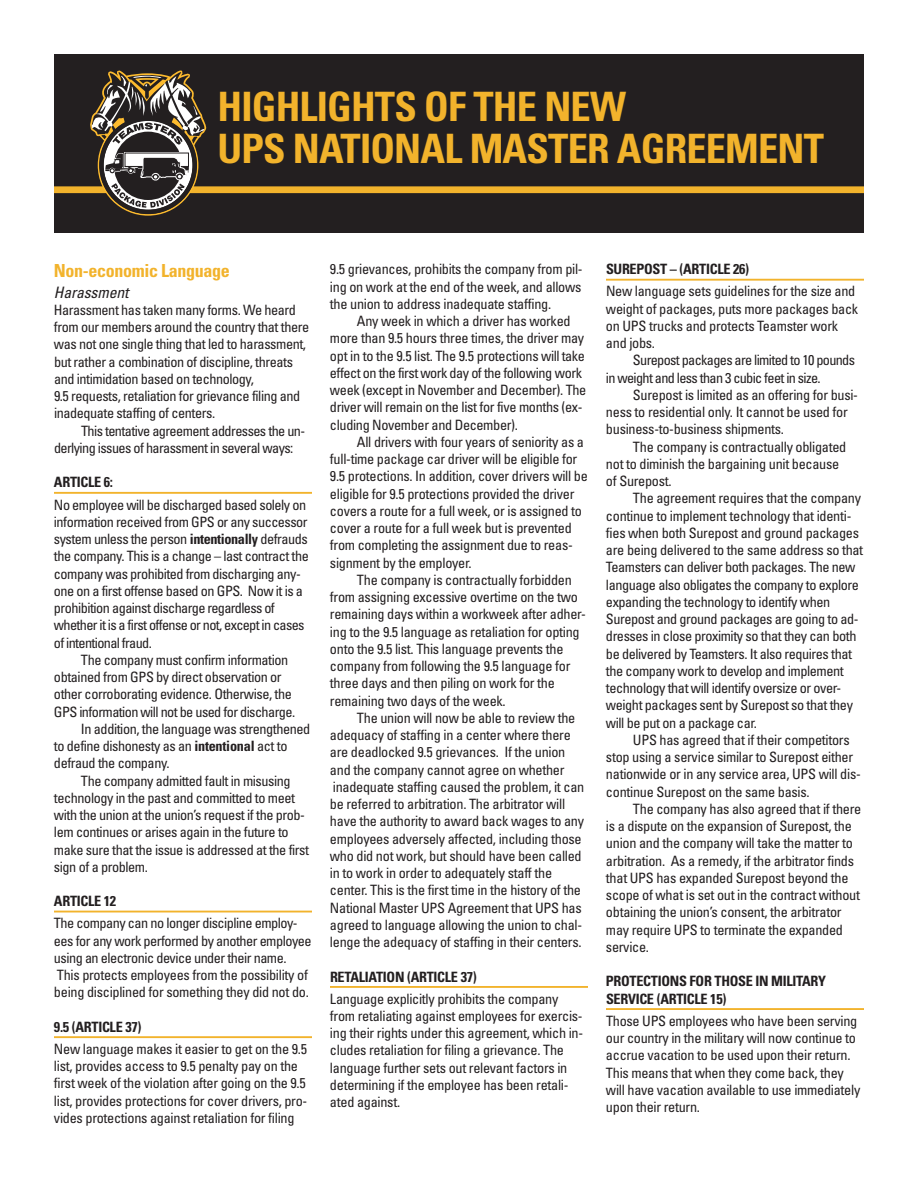
<style>
.page{position:relative;width:918px;height:1188px;background:#fff}
.page>*{position:absolute;margin:0;border:0;box-sizing:border-box;transform-origin:0 0}
.t1{font:700 condensed 40.5px/42px "Univers";letter-spacing:-.02em;color:#f2b32c}
.t2{font:700 condensed 18px "Univers";letter-spacing:-.02em;color:#f2b32c}
.t3{font:italic condensed 15.75px "Univers";letter-spacing:-.01em;color:#231f20}
.t4{font:condensed 14.25px/17.2px "Univers";letter-spacing:-.02em;color:#231f20}
.t5{font:700 condensed 14.25px/17.2px "Univers";letter-spacing:-.02em;color:#231f20}
.t6{font:condensed 14.25px/17.2px "Univers";letter-spacing:-.04em;color:#231f20}
.t7{font:condensed 14.25px/17.2px "Univers";letter-spacing:-.045em;color:#231f20}
.s1{font-weight:700}
</style>
<div class="page">
<hr style="left:54px;top:492px;width:258px;height:2px;background:#f2b32c">
<hr style="left:54px;top:911px;width:258px;height:1px;background:#f2b32c">
<hr style="left:54px;top:1036px;width:258px;height:2px;background:#f2b32c">
<hr style="left:330px;top:986px;width:258px;height:2px;background:#f2b32c">
<hr style="left:606px;top:279px;width:258px;height:2px;background:#f2b32c">
<hr style="left:606px;top:1008px;width:258px;height:2px;background:#f2b32c">
<div style="left:54px;top:54px;width:810px;height:179px;background:#231f20"></div>
<div style="left:54px;top:186px;width:810px;height:7px;background:#f2b32c"></div>
<svg style="left:90px;top:71px;width:116px;height:145px"></svg>
<h1 class="t1" style="left:217px;top:89px;width:608px">HIGHLIGHTS OF THE NEW<br>UPS NATIONAL MASTER AGREEMENT</h1>
<p class="t2" style="left:54px;top:264px;width:177px">Non-economic Language</p>
<p class="t3" style="left:54px;top:286px;width:76px">Harassment</p>
<p class="t4" style="left:54px;top:302px;width:257px">Harassment has taken many forms. We heard from our members around the country that there was not one single thing that led to harassment, but rather a combination of discipline, threats and intimidation based on technology,<br>9.5 requests, retaliation for grievance filing and inadequate staffing of centers.</p>
<p class="t6" style="left:54px;top:423px;width:253px;text-indent:27px">This tentative agreement addresses the un&shy;derlying issues of harassment in several ways:</p>
<p class="t5" style="left:54px;top:475px;width:61px">ARTICLE 6:</p>
<p class="t4" style="left:54px;top:497px;width:256px">No employee will be discharged based solely on information received from GPS or any successor system unless the person <span class="s1">intentionally</span> defrauds the company. This is a change – last contract the company was prohibited from discharging any&shy;one on a first offense based on GPS. Now it is a prohibition against discharge regardless of whether it is a first offense or not, except in cases of intentional fraud.</p>
<p class="t4" style="left:81px;top:652px;width:209px">The company must confirm information</p>
<p class="t4" style="left:54px;top:670px;width:229px">obtained from GPS by direct observation or</p>
<p class="t4" style="left:54px;top:687px;width:239px">other corroborating evidence. Otherwise, the</p>
<p class="t6" style="left:54px;top:704px;width:243px">GPS information will not be used for discharge.</p>
<p class="t4" style="left:81px;top:721px;width:231px">In addition, the language was strengthened</p>
<p class="t4" style="left:54px;top:739px;width:235px">to define dishonesty as an <span class="s1">intentional</span> act to</p>
<p class="t4" style="left:54px;top:756px;width:117px">defraud the company.</p>
<p class="t4" style="left:81px;top:773px;width:211px">The company admitted fault in misusing</p>
<p class="t4" style="left:54px;top:790px;width:243px">technology in the past and committed to meet</p>
<p class="t4" style="left:54px;top:808px;width:252px">with the union at the union’s request if the prob-</p>
<p class="t4" style="left:54px;top:825px;width:236px">lem continues or arises again in the future to</p>
<p class="t4" style="left:54px;top:842px;width:257px">make sure that the issue is addressed at the first</p>
<p class="t4" style="left:54px;top:859px;width:96px">sign of a problem.</p>
<p class="t5" style="left:54px;top:894px;width:64px">ARTICLE 12</p>
<p class="t4" style="left:54px;top:916px;width:259px">The company can no longer discipline employ&shy;ees for any work performed by another employee using an electronic device under their name.<br>This protects employees from the possibility of being disciplined for something they did not do.</p>
<p class="t5" style="left:54px;top:1019px;width:89px">9.5 (ARTICLE 37)</p>
<p class="t4" style="left:54px;top:1041px;width:255px">New language makes it easier to get on the 9.5 list, provides access to 9.5 penalty pay on the first week of the violation after going on the 9.5 list, provides protections for cover drivers, pro&shy;vides protections against retaliation for filing</p>
<p class="t4" style="left:330px;top:262px;width:254px;text-align:justify">9.5 grievances, prohibits the company from pil&shy;ing on work at the end of the week, and allows the union to address inadequate staffing.</p>
<p class="t4" style="left:330px;top:314px;width:258px;text-indent:27px">Any week in which a driver has worked more than 9.5 hours three times, the driver may opt in to the 9.5 list. The 9.5 protections will take effect on the first work day of the following work week (except in November and December). The driver will remain on the list for five months (ex&shy;cluding November and December).</p>
<p class="t4" style="left:330px;top:434px;width:259px;text-indent:27px">All drivers with four years of seniority as a full-time package car driver will be eligible for 9.5 protections. In addition, cover drivers will be eligible for 9.5 protections provided the driver covers a route for a full week, or is assigned to cover a route for a full week but is prevented from completing the assignment due to reas&shy;signment by the employer.</p>
<p class="t4" style="left:330px;top:572px;width:257px;text-indent:27px">The company is contractually forbidden from assigning excessive overtime on the two remaining days within a workweek after adher&shy;ing to the 9.5 language as retaliation for opting onto the 9.5 list. This language prevents the company from following the 9.5 language for three days and then piling on work for the remaining two days of the week.</p>
<p class="t4" style="left:330px;top:710px;width:256px;text-indent:27px">The union will now be able to review the adequacy of staffing in a center where there are deadlocked 9.5 grievances. If the union and the company cannot agree on whether inadequate staffing caused the problem, it can be referred to arbitration. The arbitrator will have the authority to award back wages to any employees adversely affected, including those who did not work, but should have been called in to work in order to adequately staff the center. This is the first time in the history of the National Master UPS Agreement that UPS has agreed to language allowing the union to chal&shy;lenge the adequacy of staffing in their centers.</p>
<p class="t5" style="left:330px;top:969px;width:148px">RETALIATION (ARTICLE 37)</p>
<p class="t4" style="left:330px;top:991px;width:255px">Language explicitly prohibits the company from retaliating against employees for exercis&shy;ing their rights under this agreement, which in&shy;cludes retaliation for filing a grievance. The language further sets out relevant factors in determining if the employee has been retali&shy;ated against.</p>
<p class="t5" style="left:606px;top:262px;width:145px">SUREPOST – (ARTICLE 26)</p>
<p class="t4" style="left:606px;top:284px;width:254px">New language sets guidelines for the size and weight of packages, puts more packages back on UPS trucks and protects Teamster work and jobs.</p>
<p class="t7" style="left:606px;top:353px;width:251px;text-indent:27px">Surepost packages are limited to 10 pounds in weight and less than 3 cubic feet in size.</p>
<p class="t4" style="left:606px;top:387px;width:254px;text-indent:27px">Surepost is limited as an offering for busi&shy;ness to residential only. It cannot be used for business-to-business shipments.</p>
<p class="t4" style="left:606px;top:439px;width:242px;text-indent:27px">The company is contractually obligated not to diminish the bargaining unit because of Surepost.</p>
<p class="t4" style="left:606px;top:491px;width:259px;text-indent:27px">The agreement requires that the company continue to implement technology that identi&shy;fies when both Surepost and ground packages are being delivered to the same address so that Teamsters can deliver both packages. The new language also obligates the company to explore expanding the technology to identify when Surepost and ground packages are going to ad&shy;dresses in close proximity so that they can both be delivered by Teamsters. It also requires that the company work to develop and implement technology that will identify oversize or over&shy;weight packages sent by Surepost so that they will be put on a package car.</p>
<p class="t4" style="left:606px;top:732px;width:256px;text-indent:27px">UPS has agreed that if their competitors stop using a service similar to Surepost either nationwide or in any service area, UPS will dis&shy;continue Surepost on the same basis.</p>
<p class="t4" style="left:606px;top:801px;width:257px;text-indent:27px">The company has also agreed that if there is a dispute on the expansion of Surepost, the union and the company will take the matter to arbitration. As a remedy, if the arbitrator finds that UPS has expanded Surepost beyond the scope of what is set out in the contract without obtaining the union’s consent, the arbitrator may require UPS to terminate the expanded service.</p>
<p class="t5" style="left:606px;top:974px;width:221px">PROTECTIONS FOR THOSE IN MILITARY<br>SERVICE (ARTICLE 15)</p>
<p class="t4" style="left:606px;top:1013px;width:256px">Those UPS employees who have been serving our country in the military will now continue to accrue vacation to be used upon their return.<br>This means that when they come back, they will have vacation available to use immediately upon their return.</p>
</div>
